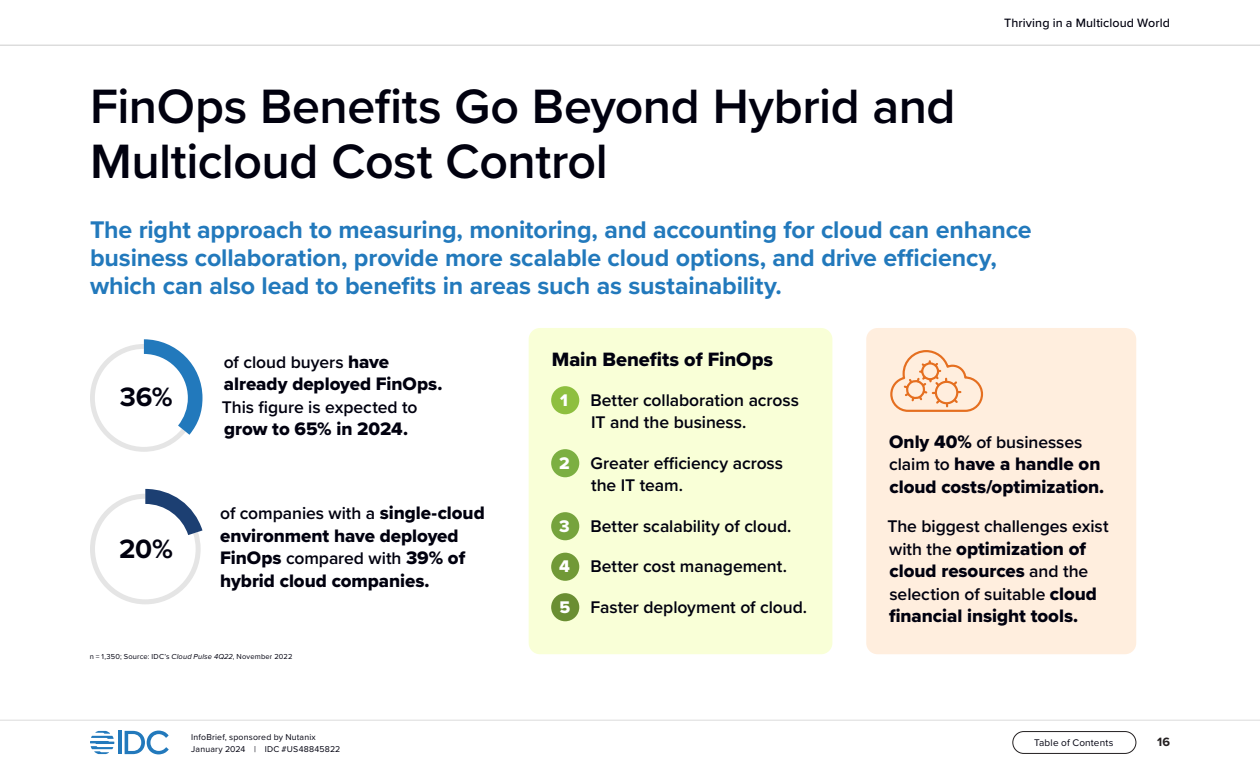
<style>
.page{position:relative;width:1260px;height:765px;background:#fff}
.page>*{position:absolute;margin:0;border:0;box-sizing:border-box;transform-origin:0 0}
.t1{font:600 50px/55px "Proxima Nova";letter-spacing:-.01em;color:#01010f}
.Figure___Value_16pt__C{font:700 27.5px "Proxima Nova";color:#01010f}
.P___Subtitle_text_Bold_20pt{font:700 25px/28.1px "Proxima Nova";letter-spacing:-.005em;color:#2279bc}
.H3_Bold_18pt{font:20px "Proxima Nova Extrabld";color:#01010f}
.P___Regular_12_16{font:18.75px/22.5px "Proxima Nova Extrabld";letter-spacing:-.005em;color:#01010f}
.P___Regular_12_16-2{font:600 17.5px/22.5px "Proxima Nova";letter-spacing:-.005em;color:#01010f}
.TOC_H2_2-column_B{font:17.5px "Proxima Nova Extrabld";color:#fff}
.t2{font:500 12.5px "Proxima Nova";letter-spacing:.005em;color:#01010f}
.t3{font:700 12.5px "Proxima Nova";color:#231f20}
.t4{font:10px "Proxima Nova";letter-spacing:.015em;color:#01010f}
.t5{font:8.75px/12.5px "Proxima Nova";letter-spacing:.02em;color:#01010f}
.Notes_and_sources__C{font:7.5px "Proxima Nova";letter-spacing:.025em;color:#01010f}
.s1{font-family:"Proxima Nova Extrabld";font-weight:400;font-size:18.75px}
.s2{font-style:italic}
.s3{font-family:"Proxima Nova";font-weight:600;font-size:17.5px}
</style>
<div class="page">
<hr style="left:0;top:720px;width:1260px;height:1px;background:#dbdbdb">
<hr style="left:118px;top:731px;width:4px;height:23px;background:#2279bc">
<svg style="left:125px;top:731px;width:44px;height:23px"></svg>
<svg style="left:90px;top:731px;width:24px;height:23px"></svg>
<div style="left:1013px;top:731px;width:123px;height:23px;border:1px solid #231f20;border-radius:11px"></div>
<hr style="left:0;top:45px;width:1260px;height:1px;background:#ccc">
<div style="left:529px;top:328px;width:303px;height:326px;background:#f9ffd7;border-radius:11px"></div>
<div style="left:551px;top:386px;width:28px;height:28px;background:#8ebf3f;border-radius:50%"></div>
<div style="left:551px;top:449px;width:28px;height:28px;background:#7caf42;border-radius:50%"></div>
<div style="left:551px;top:512px;width:28px;height:28px;background:#76a33d;border-radius:50%"></div>
<div style="left:551px;top:553px;width:28px;height:28px;background:#719937;border-radius:50%"></div>
<div style="left:551px;top:593px;width:28px;height:28px;background:#6a8e32;border-radius:50%"></div>
<div style="left:866px;top:328px;width:270px;height:326px;background:#ffeede;border-radius:11px"></div>
<svg style="left:90px;top:339px;width:112px;height:113px"></svg>
<svg style="left:90px;top:489px;width:113px;height:115px"></svg>
<svg style="left:890px;top:350px;width:94px;height:62px"></svg>
<h2 class="t1" style="left:90px;top:78px;width:867px">FinOps Benefits Go Beyond Hybrid and<br>Multicloud Cost Control</h2>
<p class="t2" style="left:1004px;top:13px;width:167px">Thriving in a Multicloud World</p>
<p class="P___Subtitle_text_Bold_20pt" style="left:90px;top:215px;width:943px">The right approach to measuring, monitoring, and accounting for cloud can enhance business collaboration, provide more scalable cloud options, and drive efficiency, which can also lead to benefits in areas such as sustainability.</p>
<p class="Figure___Value_16pt__C" style="left:120px;top:377px;width:54px">36%</p>
<p class="Figure___Value_16pt__C" style="left:119px;top:528px;width:55px">20%</p>
<p class="P___Regular_12_16-2" style="left:224px;top:350px;width:167px">of cloud buyers <span class="s1">have</span></p>
<p class="P___Regular_12_16" style="left:224px;top:373px;width:220px">already deployed FinOps.</p>
<p class="P___Regular_12_16-2" style="left:222px;top:395px;width:197px">This figure is expected to</p>
<p class="P___Regular_12_16" style="left:224px;top:418px;width:185px">grow to 65% in 2024.</p>
<p class="P___Regular_12_16-2" style="left:220px;top:501px;width:266px">of companies with a <span class="s1">single-cloud</span></p>
<p class="P___Regular_12_16" style="left:220px;top:524px;width:240px">environment have deployed</p>
<p class="P___Regular_12_16-2" style="left:220px;top:546px;width:247px"><span class="s1">FinOps</span> compared with <span class="s1">39% of</span></p>
<p class="P___Regular_12_16" style="left:220px;top:569px;width:211px">hybrid cloud companies.</p>
<p class="Notes_and_sources__C" style="left:90px;top:651px;width:204px">n = 1,350; Source: IDC’s <span class="s2">Cloud Pulse 4Q22</span>, November 2022</p>
<h3 class="H3_Bold_18pt" style="left:552px;top:345px;width:223px">Main Benefits of FinOps</h3>
<p class="TOC_H2_2-column_B" style="left:560px;top:387px;width:9px">1</p>
<p class="P___Regular_12_16-2" style="left:591px;top:388px;width:210px">Better collaboration across<br>IT and the business.</p>
<p class="TOC_H2_2-column_B" style="left:559px;top:450px;width:12px">2</p>
<p class="P___Regular_12_16-2" style="left:591px;top:451px;width:194px">Greater efficiency across the IT team.</p>
<p class="TOC_H2_2-column_B" style="left:559px;top:513px;width:12px">3</p>
<p class="P___Regular_12_16-2" style="left:591px;top:514px;width:202px">Better scalability of cloud.</p>
<p class="TOC_H2_2-column_B" style="left:559px;top:554px;width:12px">4</p>
<p class="P___Regular_12_16-2" style="left:591px;top:554px;width:198px">Better cost management.</p>
<p class="TOC_H2_2-column_B" style="left:559px;top:594px;width:12px">5</p>
<p class="P___Regular_12_16-2" style="left:591px;top:595px;width:218px">Faster deployment of cloud.</p>
<p class="P___Regular_12_16-2" style="left:889px;top:430px;width:195px"><span class="s1">Only 40%</span> of businesses</p>
<p class="P___Regular_12_16" style="left:889px;top:453px;width:217px"><span class="s3">claim to</span> have a handle on cloud costs/optimization.</p>
<p class="P___Regular_12_16-2" style="left:887px;top:515px;width:223px">The biggest challenges exist</p>
<p class="P___Regular_12_16" style="left:889px;top:537px;width:201px"><span class="s3">with the</span> optimization of cloud resources <span class="s3">and the</span></p>
<p class="P___Regular_12_16-2" style="left:889px;top:582px;width:209px">selection of suitable <span class="s1">cloud</span></p>
<p class="P___Regular_12_16" style="left:889px;top:605px;width:191px">financial insight tools.</p>
<p class="t5" style="left:191px;top:730px;width:151px">InfoBrief, sponsored by Nutanix<br>January 2024 | IDC #US48845822</p>
<p class="t4" style="left:1034px;top:735px;width:81px">Table of Contents</p>
<p class="t3" style="left:1157px;top:733px;width:14px">16</p>
</div>
